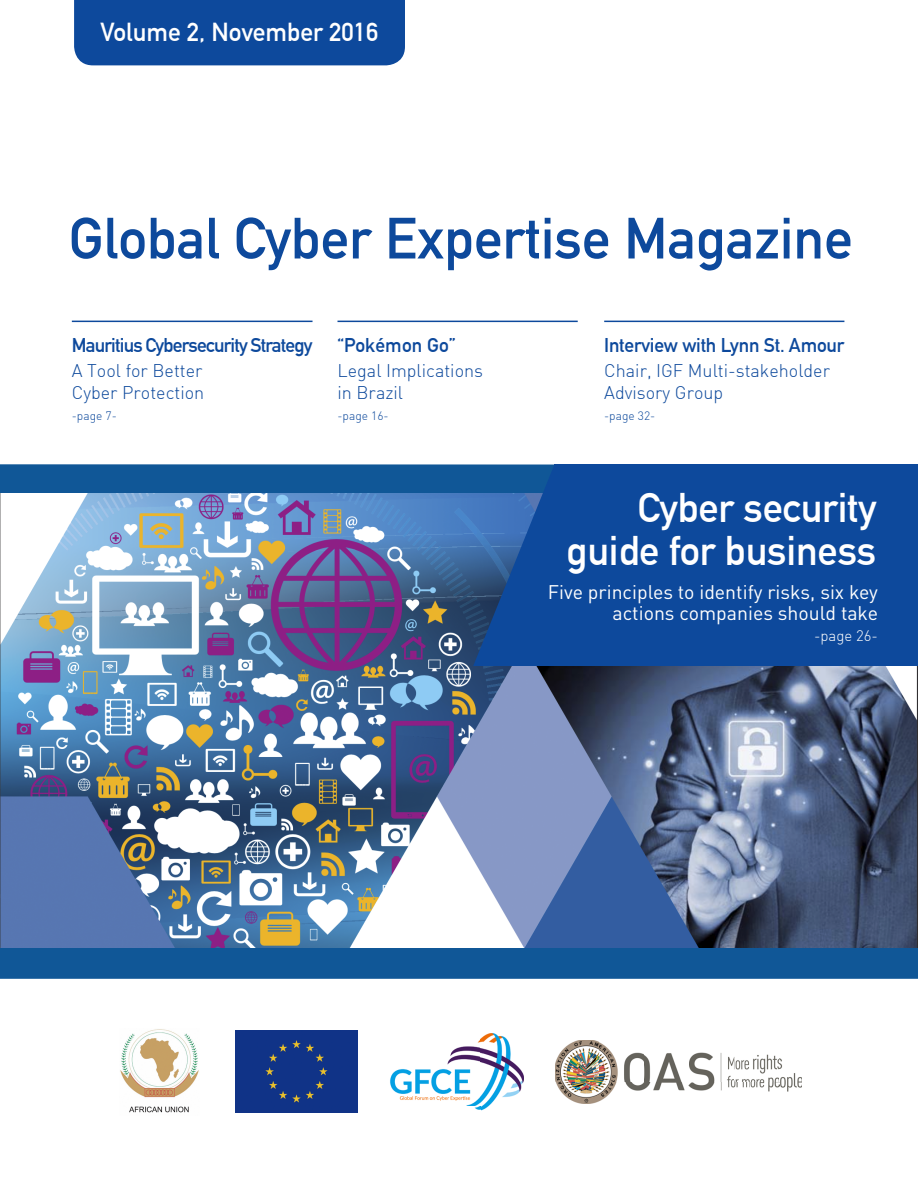
<style>
.page{position:relative;width:918px;height:1188px;background:#fff}
.page>*{position:absolute;margin:0;border:0;box-sizing:border-box;transform-origin:0 0}
.t1{font:57.15px "DIN Mittelschrift Std";color:#0d499c}
.t2{font:700 40.5px/43.5px "DIN Alternate";letter-spacing:-.005em;color:#fff;text-align:right}
.t3{font:700 25.5px "DIN Alternate";color:#fff}
.t4{font:19.5px/21px "DIN";color:#fff;text-align:right}
.t5{font:700 19.5px "DIN Alternate";letter-spacing:-.04em;color:#0d499c}
.t6{font:700 19.5px "DIN Alternate";letter-spacing:-.01em;color:#0d499c}
.t7{font:700 19.5px "DIN Alternate";letter-spacing:.005em;color:#0d499c}
.t8{font:300 18px/21.6px "DI Nbek";color:#0d499c}
.t9{font:300 15px "DI Nbek";color:#fff}
.t10{font:300 12px "DI Nbek";color:#0d499c}
</style>
<div class="page">
<div style="left:0;top:464px;width:918px;height:515px;background:#105797"></div>
<img style="left:0;top:494px;width:918px;height:453px">
<div style="left:236px;top:1031px;width:121px;height:81px;background:#103387"></div>
<img style="left:390px;top:1033px;width:134px;height:77px">
<img style="left:120px;top:1029px;width:79px;height:84px">
<hr style="left:72px;top:321px;width:241px;height:1px;background:#0d499c">
<div style="left:554px;top:465px;width:364px;height:201px;background:#0d499c"></div>
<hr style="left:338px;top:321px;width:240px;height:1px;background:#0d499c">
<hr style="left:604px;top:321px;width:240px;height:1px;background:#0d499c">
<div style="left:74px;top:0;width:331px;height:65px;background:#0d499c"></div>
<svg style="left:473px;top:467px;width:81px;height:199px"></svg>
<img style="left:555px;top:1040px;width:247px;height:63px">
<h3 class="t3" style="left:101px;top:13px;width:279px">Volume 2, November 2016</h3>
<h1 class="t1" style="left:69px;top:205px;width:786px">Global Cyber Expertise Magazine</h1>
<p class="t5" style="left:72px;top:330px;width:242px">Mauritius Cybersecurity Strategy</p>
<p class="t8" style="left:72px;top:360px;width:134px">A Tool for Better<br>Cyber Protection</p>
<p class="t10" style="left:72px;top:408px;width:46px">-page 7-</p>
<p class="t7" style="left:338px;top:330px;width:120px">“Pokémon Go”</p>
<p class="t8" style="left:338px;top:360px;width:147px">Legal Implications in Brazil</p>
<p class="t10" style="left:338px;top:408px;width:53px">-page 16-</p>
<p class="t6" style="left:604px;top:330px;width:242px">Interview with Lynn St. Amour</p>
<p class="t8" style="left:604px;top:360px;width:227px">Chair, IGF Multi-stakeholder<br>Advisory Group</p>
<p class="t10" style="left:604px;top:408px;width:53px">-page 32-</p>
<h2 class="t2" style="left:567px;top:483px;width:311px">Cyber security guide for business</h2>
<p class="t4" style="left:548px;top:581px;width:332px">Five principles to identify risks, six key actions companies should take</p>
<p class="t9" style="left:814px;top:627px;width:65px">-page 26-</p>
</div>
